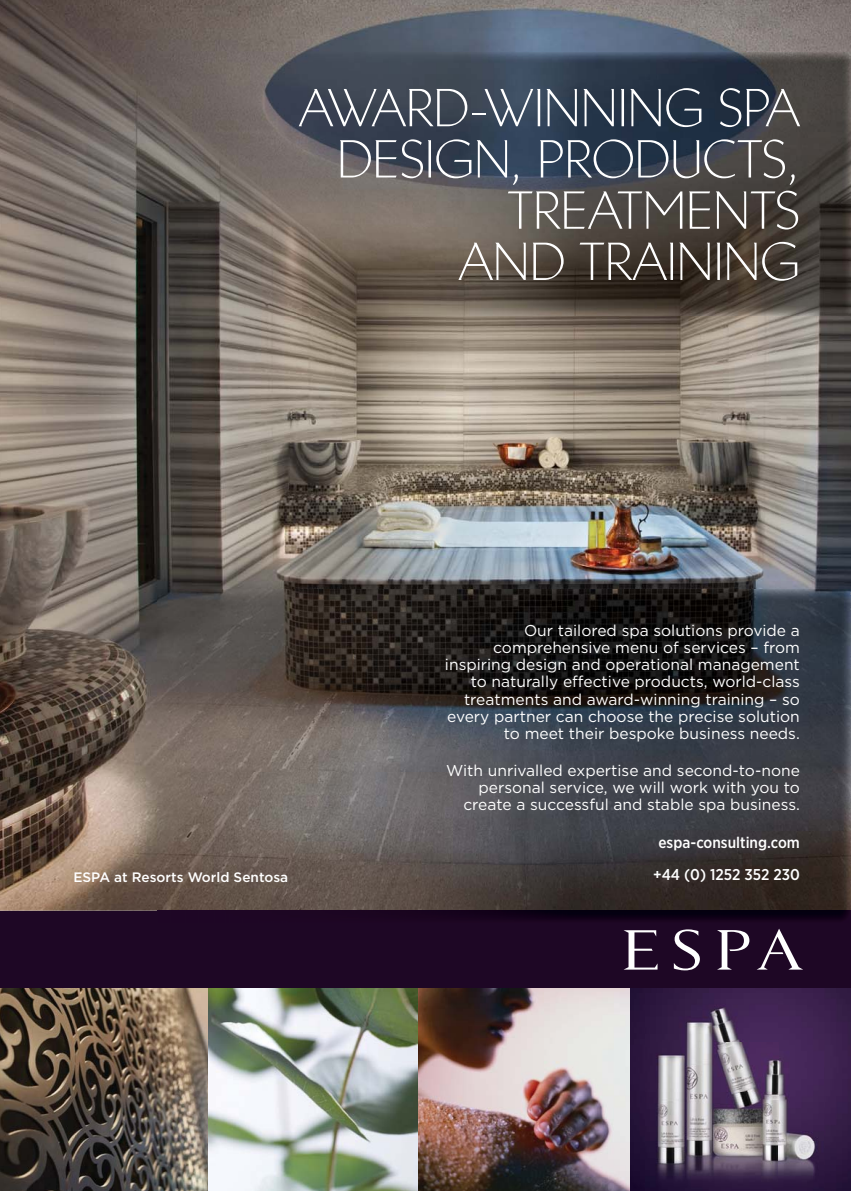
<style>
.page{position:relative;width:851px;height:1191px;background:#fff}
.page>*{position:absolute;margin:0;border:0;box-sizing:border-box;transform-origin:0 0}
.t1{font:300 51.15px/51.2px "Linotype Brewery";color:#fff;text-align:right}
.t2{font:15.6px/17.1px "Gotham";color:#fff;text-align:right}
.t3{font:500 15.6px/32px "Gotham Narrow";color:#fff;text-align:center}
.t4{font:500 13.65px "Gotham";color:#fff}
</style>
<div class="page">
<img style="left:208px;top:987px;width:420px;height:203px">
<img style="left:0;top:0;width:850px;height:910px">
<svg style="left:0;top:987px;width:208px;height:203px;background:#5e5245"></svg>
<img style="left:628px;top:987px;width:222px;height:203px">
<img style="left:645px;top:993px;width:178px;height:197px">
<div style="left:0;top:910px;width:850px;height:77px;background:#1e0725"></div>
<img style="left:170px;top:52px;width:680px;height:263px">
<img style="left:157px;top:589px;width:693px;height:330px">
<svg style="left:673px;top:929px;width:26px;height:41px"></svg>
<svg style="left:758px;top:928px;width:44px;height:41px"></svg>
<svg style="left:623px;top:930px;width:34px;height:39px"></svg>
<svg style="left:717px;top:930px;width:32px;height:39px"></svg>
<svg style="left:850px;top:585px;width:1px;height:16px"></svg>
<h1 class="t1" style="left:298px;top:89px;width:503px">AWARD-WINNING SPA<br>DESIGN, PRODUCTS,<br>TREATMENTS<br>AND TRAINING</h1>
<p class="t4" style="left:73px;top:869px;width:216px">ESPA at Resorts World Sentosa</p>
<p class="t2" style="left:445px;top:624px;width:356px">Our tailored spa solutions provide a comprehensive menu of services – from inspiring design and operational management to naturally effective products, world-class treatments and award-winning training – so every partner can choose the precise solution to meet their bespoke business needs.</p>
<p class="t2" style="left:446px;top:764px;width:355px">With unrivalled expertise and second-to-none personal service, we will work with you to create a successful and stable spa business.</p>
<p class="t3" style="left:653px;top:827px;width:148px">espa-consulting.com +44 (0) 1252 352 230</p>
</div>
